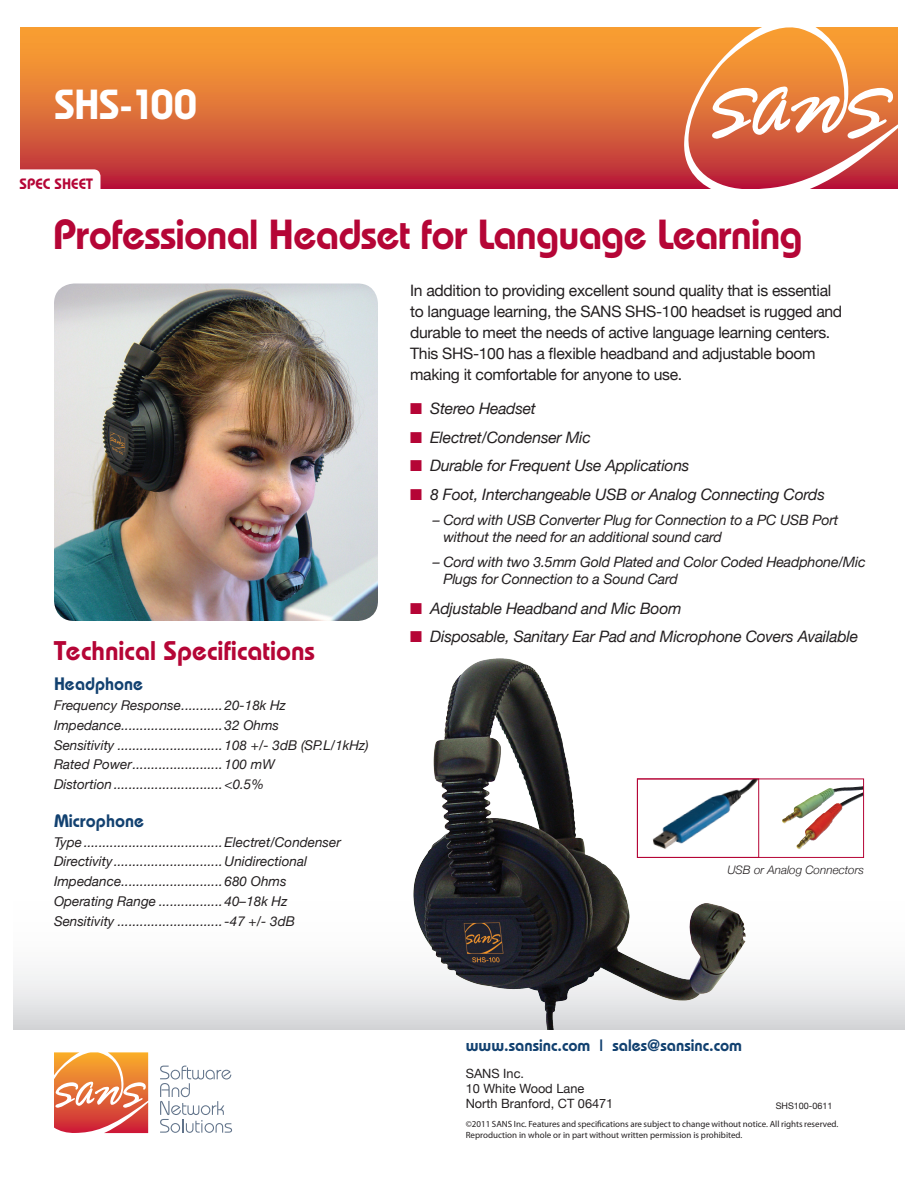
<style>
.page{position:relative;width:918px;height:1188px;background:#fff}
.page>*{position:absolute;margin:0;border:0;box-sizing:border-box;transform-origin:0 0}
.t1{font:600 42px "Bauhaus";letter-spacing:-.02em;color:#b50536}
.t2{font:600 42px "Bauhaus";letter-spacing:-.02em;color:#fff}
.t3{font:600 27px "Bauhaus";color:#b50536}
.t4{font:600 18px "Bauhaus";color:#124170}
.t5{font:600 16.5px "Bauhaus";color:#124170}
.t6{font:15.75px/21px "Helvetica Neue";letter-spacing:-.02em;color:#231f20}
.t7{font:italic 15.75px "Helvetica Neue";letter-spacing:-.015em;color:#231f20}
.t8{font:600 15px "Bauhaus";color:#b50536}
.t9{font:italic 14.25px/16.5px "Helvetica Neue";letter-spacing:-.015em;color:#231f20}
.t10{font:italic 13.5px "Helvetica Neue";color:#231f20}
.t11{font:12.75px/15px "Helvetica Neue";color:#231f20}
.t12{font:italic 300 11.7px "Helvetica Neue";color:#231f20}
.t13{font:9px/10.5px "Myriad Pro";color:#231f20}
.t14{font:9px "Helvetica Neue";color:#231f20}
.s1{color:#b50536}
</style>
<div class="page">
<svg style="left:14px;top:817px;width:890px;height:212px"></svg>
<img style="left:394px;top:658px;width:379px;height:371px">
<svg style="left:20px;top:27px;width:662px;height:162px;background:#dd6c37"></svg>
<svg style="left:682px;top:27px;width:216px;height:162px;background:#e38458"></svg>
<div style="left:8px;top:169px;width:92px;height:33px;background:#fff;border-radius:7px"></div>
<img style="left:782px;top:786px;width:80px;height:64px">
<div style="left:637px;top:779px;width:227px;height:79px;border:1px solid #b50536"></div>
<img style="left:639px;top:781px;width:118px;height:75px">
<div style="left:637px;top:779px;width:122px;height:79px;border:1px solid #b50536"></div>
<svg style="left:54px;top:1052px;width:94px;height:81px;background:#e88456"></svg>
<svg style="left:160px;top:1066px;width:72px;height:67px"></svg>
<img style="left:54px;top:284px;width:324px;height:337px">
<p class="t2" style="left:54px;top:79px;width:145px">SHS-100</p>
<p class="t8" style="left:20px;top:174px;width:75px">SPEC SHEET</p>
<p class="t1" style="left:53px;top:209px;width:751px">Professional Headset for Language Learning</p>
<p class="t3" style="left:54px;top:634px;width:263px">Technical Specifications</p>
<p class="t4" style="left:54px;top:673px;width:91px">Headphone</p>
<p class="t10" style="left:54px;top:697px;width:233px">Frequency Response...........20-18k Hz</p>
<p class="t10" style="left:54px;top:717px;width:227px">Impedance...........................32 Ohms</p>
<p class="t10" style="left:54px;top:737px;width:316px">Sensitivity ............................108 +/- 3dB (SP.L/1kHz)</p>
<p class="t10" style="left:54px;top:756px;width:222px">Rated Power........................100 mW</p>
<p class="t10" style="left:54px;top:776px;width:212px">Distortion .............................&lt;0.5%</p>
<p class="t4" style="left:54px;top:810px;width:92px">Microphone</p>
<p class="t10" style="left:54px;top:834px;width:288px">Type .....................................Electret/Condenser</p>
<p class="t10" style="left:54px;top:854px;width:255px">Directivity.............................Unidirectional</p>
<p class="t10" style="left:54px;top:873px;width:234px">Impedance...........................680 Ohms</p>
<p class="t10" style="left:54px;top:893px;width:235px">Operating Range .................40–18k Hz</p>
<p class="t10" style="left:54px;top:913px;width:243px">Sensitivity ............................-47 +/- 3dB</p>
<p class="t6" style="left:410px;top:280px;width:434px">In addition to providing excellent sound quality that is essential to language learning, the SANS SHS-100 headset is rugged and durable to meet the needs of active language learning centers.<br>This SHS-100 has a flexible headband and adjustable boom making it comfortable for anyone to use.</p>
<p class="t7" style="left:410px;top:399px;width:127px"><span class="s1">■</span> Stereo Headset</p>
<p class="t7" style="left:410px;top:428px;width:182px"><span class="s1">■</span> Electret/Condenser Mic</p>
<p class="t7" style="left:410px;top:456px;width:281px"><span class="s1">■</span> Durable for Frequent Use Applications</p>
<p class="t7" style="left:410px;top:485px;width:416px"><span class="s1">■</span> 8 Foot, Interchangeable USB or Analog Connecting Cords</p>
<p class="t9" style="left:443px;top:512px;width:397px;text-indent:-11px">– Cord with USB Converter Plug for Connection to a PC USB Port without the need for an additional sound card</p>
<p class="t9" style="left:443px;top:554px;width:424px;text-indent:-11px">– Cord with two 3.5mm Gold Plated and Color Coded Headphone/Mic<br>Plugs for Connection to a Sound Card</p>
<p class="t7" style="left:410px;top:599px;width:273px"><span class="s1">■</span> Adjustable Headband and Mic Boom</p>
<p class="t7" style="left:410px;top:627px;width:450px"><span class="s1">■</span> Disposable, Sanitary Ear Pad and Microphone Covers Available</p>
<p class="t12" style="left:727px;top:863px;width:138px">USB or Analog Connectors</p>
<p class="t5" style="left:466px;top:1035px;width:278px">www.sansinc.com | sales@sansinc.com</p>
<p class="t11" style="left:466px;top:1066px;width:149px">SANS Inc.<br>10 White Wood Lane<br>North Branford, CT 06471</p>
<p class="t14" style="left:776px;top:1100px;width:58px">SHS100-0611</p>
<p class="t13" style="left:466px;top:1119px;width:374px">©2011 SANS Inc. Features and specifications are subject to change without notice. All rights reserved.<br>Reproduction in whole or in part without written permission is prohibited.</p>
</div>
